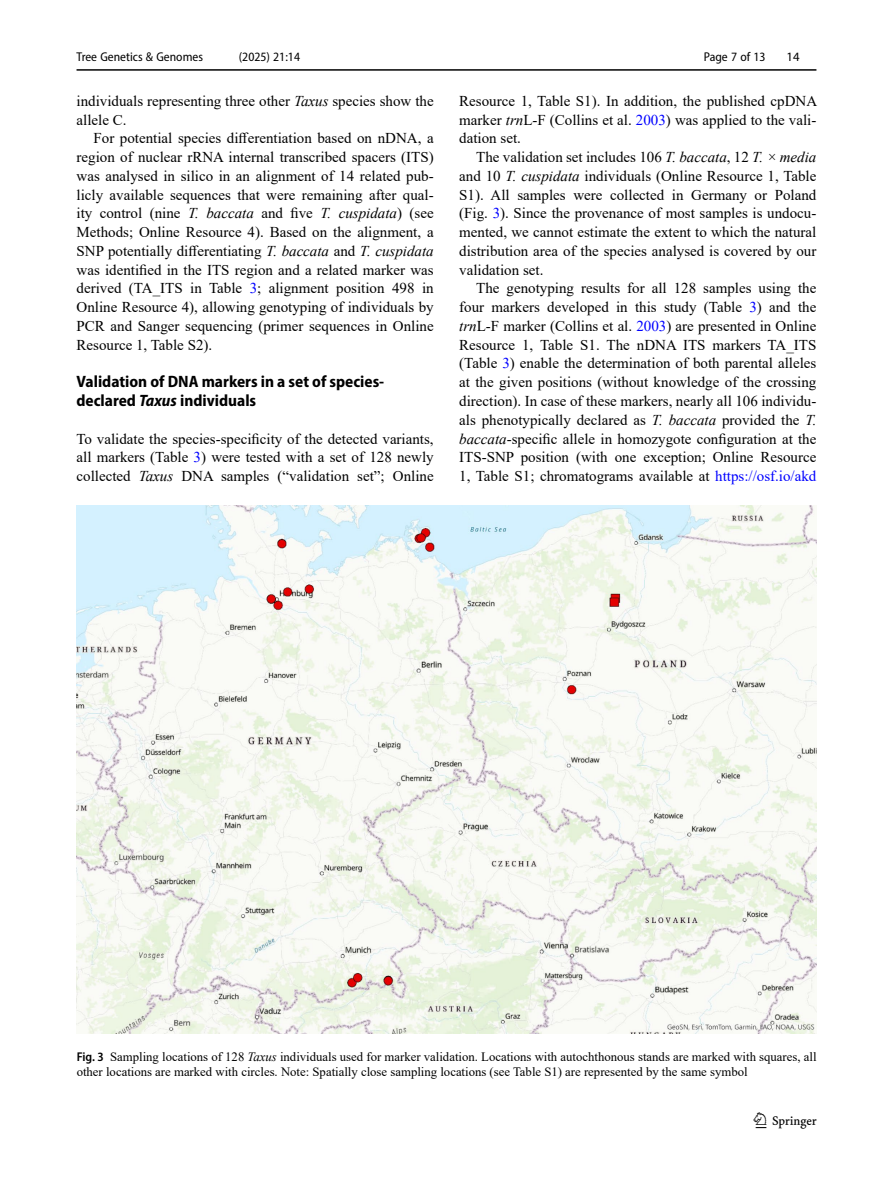
<style>
.page{position:relative;width:893px;height:1187px;background:#fff}
.page>*{position:absolute;margin:0;border:0;box-sizing:border-box;transform-origin:0 0}
.t1{font:22.5px "Springnew";color:#000}
.Head_2{font:700 semi-condensed 16.5px/18.8px "Myriad Pro";color:#000}
.Body_Text_Indent{font:15px/18.8px "Times New Roman";color:#000;text-align:justify}
.Body_Text{font:15px/18.8px "Times New Roman";color:#000;text-align:justify}
.Figure_Caption{font:12.75px/15px "Times New Roman";color:#000}
.t2{font:semi-condensed 12.75px "Myriad Pro";color:#000}
.t3{font:12.75px "Myriad Pro";color:#000}
.s1{font-style:italic}
.s2{color:#00f}
.s3{font-family:"Myriad Pro";font-weight:600;font-stretch:semi-condensed}
</style>
<div class="page">
<hr style="left:77px;top:69px;width:739px;height:2px;background:#000">
<img style="left:77px;top:505px;width:740px;height:528px">
<p class="t2" style="left:77px;top:49px;width:128px">Tree Genetics &amp; Genomes</p>
<p class="t2" style="left:239px;top:49px;width:63px">(2025) 21:14</p>
<p class="Body_Text_Indent" style="left:77px;top:91px;width:359px">individuals representing three other <span class="s1">Taxus</span> species show the allele C.</p>
<p class="Body_Text_Indent" style="left:77px;top:128px;width:359px;text-indent:17px">For potential species differentiation based on nDNA, a region of nuclear rRNA internal transcribed spacers (ITS) was analysed in silico in an alignment of 14 related pub&shy;licly available sequences that were remaining after qual&shy;ity control (nine <span class="s1">T. baccata</span> and five <span class="s1">T. cuspidata</span>) (see Methods; Online Resource 4). Based on the alignment, a SNP potentially differentiating <span class="s1">T. baccata</span> and <span class="s1">T. cuspidata </span>was identified in the ITS region and a related marker was derived (TA_ITS in Table <span class="s2">3</span>; alignment position 498 in Online Resource 4), allowing genotyping of individuals by PCR and Sanger sequencing (primer sequences in Online Resource 1, Table S2).</p>
<p class="Head_2" style="left:77px;top:372px;width:309px">Validation of DNA markers in a set of species&shy;declared <span class="s1">Taxus</span> individuals</p>
<p class="Body_Text" style="left:77px;top:428px;width:359px">To validate the species-specificity of the detected variants, all markers (Table <span class="s2">3</span>) were tested with a set of 128 newly collected <span class="s1">Taxus</span> DNA samples (“validation set”; Online</p>
<p class="t2" style="left:704px;top:49px;width:63px">Page 7 of 13</p>
<p class="t3" style="left:786px;top:48px;width:15px">14</p>
<p class="Body_Text" style="left:459px;top:91px;width:359px">Resource 1, Table S1). In addition, the published cpDNA marker <span class="s1">trn</span>L-F (Collins et al. <span class="s2">2003</span>) was applied to the vali&shy;dation set.</p>
<p class="Body_Text_Indent" style="left:459px;top:147px;width:359px;text-indent:17px">The validation set includes 106 <span class="s1">T. baccata</span>, 12 <span class="s1">T. × media </span>and 10 <span class="s1">T. cuspidata</span> individuals (Online Resource 1, Table S1). All samples were collected in Germany or Poland (Fig. <span class="s2">3</span>). Since the provenance of most samples is undocu&shy;mented, we cannot estimate the extent to which the natural distribution area of the species analysed is covered by our validation set.</p>
<p class="Body_Text_Indent" style="left:459px;top:278px;width:359px;text-indent:17px">The genotyping results for all 128 samples using the four markers developed in this study (Table <span class="s2">3</span>) and the <span class="s1">trn</span>L-F marker (Collins et al. <span class="s2">2003</span>) are presented in Online Resource 1, Table S1. The nDNA ITS markers TA_ITS (Table <span class="s2">3</span>) enable the determination of both parental alleles at the given positions (without knowledge of the crossing direction). In case of these markers, nearly all 106 individu&shy;als phenotypically declared as <span class="s1">T. baccata</span> provided the <span class="s1">T. baccata</span>-specific allele in homozygote configuration at the ITS-SNP position (with one exception; Online Resource 1, Table S1; chromatograms available at <span class="s2">https://osf.io/akd</span></p>
<p class="Figure_Caption" style="left:77px;top:1049px;width:741px"><span class="s3">Fig. 3</span> Sampling locations of 128 <span class="s1">Taxus</span> individuals used for marker validation. Locations with autochthonous stands are marked with squares, all other locations are marked with circles. Note: Spatially close sampling locations (see Table S1) are represented by the same symbol</p>
<h1 class="t1" style="left:756px;top:1107px;width:63px">1 3</h1>
</div>
